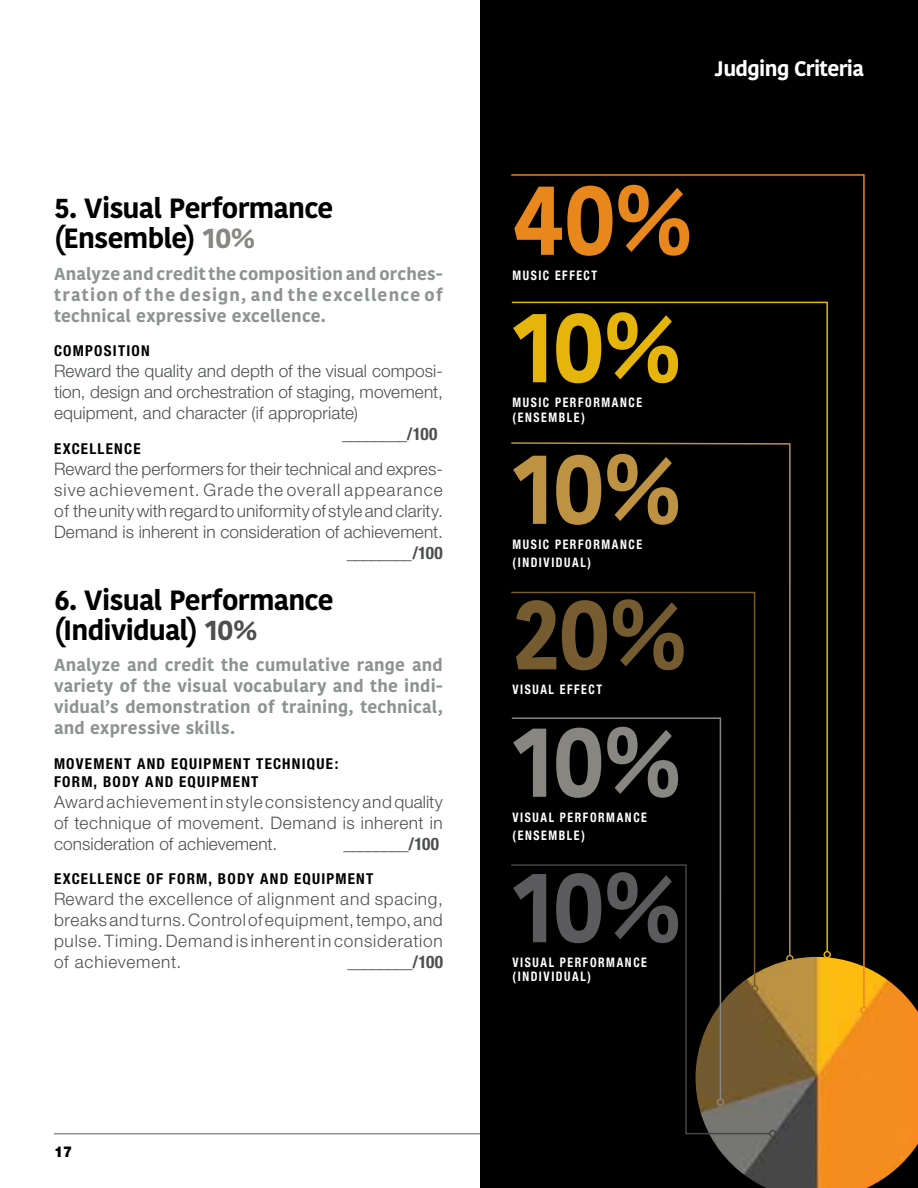
<style>
.page{position:relative;width:918px;height:1188px;background:#fff}
.page>*{position:absolute;margin:0;border:0;box-sizing:border-box;transform-origin:0 0}
.t1{font:700 98.7px "Kohinoor Bangla";color:#e8871c;scale:.9 1}
.t2{font:700 98.7px "Kohinoor Bangla";color:#e6b50b;scale:.9 1}
.t3{font:700 98.7px "Kohinoor Bangla";color:#bd9243;scale:.9 1}
.t4{font:700 98.7px "Kohinoor Bangla";color:#755b30;scale:.9 1}
.t5{font:700 98.7px "Kohinoor Bangla";color:#878680;scale:.9 1}
.t6{font:700 98.7px "Kohinoor Bangla";color:#5b5a5c;scale:.9 1}
.t7{font:700 27.75px/30px "Kohinoor Bangla";letter-spacing:-.025em;color:#000}
.t8{font:700 21px "Kohinoor Bangla";letter-spacing:-.03em;color:#fff}
.t9{font:300 17.25px/21px "Helvetica Neue";letter-spacing:.005em;color:#4d4e4e;text-align:justify}
.t10{font:700 17.25px/21px "Kohinoor Bangla";letter-spacing:.015em;color:#8d9391;text-align:justify}
.t11{font:700 condensed 17.25px "Helvetica Neue";letter-spacing:-.005em;color:#4d4e4e}
.t12{font:700 condensed 15px/18px "Helvetica Neue";letter-spacing:.08em;color:#000}
.t13{font:900 15px "Helvetica Neue";color:#000;scale:.9 1}
.t14{font:700 condensed 13.2px/14.1px "Helvetica Neue";letter-spacing:.135em;color:#fff;scale:.9 1}
.s1{color:#878680}
.s2{color:#4d4e4e}
.s3{color:#765c30}
</style>
<div class="page">
<hr style="left:54px;top:1133px;width:810px;height:1px;background:#8d9391">
<div style="left:481px;top:0;width:437px;height:1188px;background:#000"></div>
<img style="left:710px;top:967px;width:208px;height:221px">
<svg style="left:511px;top:174px;width:354px;height:835px"></svg>
<div style="left:860px;top:1007px;width:8px;height:7px;border:2px solid #e8871c;border-radius:50%"></div>
<svg style="left:511px;top:301px;width:318px;height:652px"></svg>
<div style="left:823px;top:951px;width:8px;height:7px;border:2px solid #e6b50b;border-radius:50%"></div>
<svg style="left:685px;top:957px;width:86px;height:178px;background:#6c5b3c"></svg>
<div style="left:769px;top:1130px;width:8px;height:7px;border:2px solid #474749;border-radius:50%"></div>
<svg style="left:511px;top:987px;width:211px;height:114px"></svg>
<div style="left:717px;top:1098px;width:7px;height:8px;border:2px solid #878680;border-radius:50%"></div>
<svg style="left:511px;top:957px;width:245px;height:30px"></svg>
<div style="left:751px;top:985px;width:7px;height:8px;border:2px solid #765c30;border-radius:50%"></div>
<svg style="left:511px;top:442px;width:280px;height:515px"></svg>
<div style="left:786px;top:955px;width:8px;height:7px;border:2px solid #bd9243;border-radius:50%"></div>
<h2 class="t7" style="left:54px;top:192px;width:281px">5. Visual Performance (Ensemble) <span class="s1">10%</span></h2>
<p class="t10" style="left:54px;top:262px;width:390px">Analyze and credit the composition and orches&shy;tration of the design, and the excellence of technical expressive excellence.</p>
<p class="t12" style="left:54px;top:342px;width:97px">COMPOSITION</p>
<p class="t9" style="left:54px;top:360px;width:390px">Reward the quality and depth of the visual composi&shy;tion, design and orchestration of staging, movement, equipment, and character (if appropriate)</p>
<p class="t11" style="left:342px;top:424px;width:97px">________/100</p>
<p class="t12" style="left:54px;top:439px;width:88px">EXCELLENCE</p>
<p class="t9" style="left:54px;top:458px;width:390px">Reward the performers for their technical and expres&shy;sive achievement. Grade the overall appearance of the unity with regard to uniformity of style and clarity.<br>Demand is inherent in consideration of achievement.</p>
<p class="t11" style="left:347px;top:542px;width:98px">________/100</p>
<h2 class="t7" style="left:54px;top:584px;width:281px">6. Visual Performance (Individual) <span class="s2">10%</span></h2>
<p class="t10" style="left:54px;top:654px;width:390px">Analyze and credit the cumulative range and variety of the visual vocabulary and the indi&shy;vidual’s demonstration of training, technical, and expressive skills.</p>
<p class="t12" style="left:54px;top:754px;width:286px">MOVEMENT AND EQUIPMENT TECHNIQUE:<br>FORM, BODY AND EQUIPMENT</p>
<p class="t9" style="left:54px;top:791px;width:390px">Award achievement in style consistency and quality of technique of movement. Demand is inherent in consideration of achievement.</p>
<p class="t11" style="left:344px;top:833px;width:97px">________/100</p>
<p class="t12" style="left:54px;top:870px;width:321px">EXCELLENCE OF FORM, BODY AND EQUIPMENT</p>
<p class="t9" style="left:54px;top:888px;width:390px">Reward the excellence of alignment and spacing, breaks and turns. Control of equipment, tempo, and pulse. Timing. Demand is inherent in consideration of achievement.</p>
<p class="t11" style="left:348px;top:952px;width:97px">________/100</p>
<p class="t13" style="left:54px;top:1142px;width:22px">17</p>
<p class="t8" style="left:715px;top:50px;width:151px">Judging Criteria</p>
<h1 class="t1" style="left:512px;top:133px;width:202px">40%</h1>
<p class="t14" style="left:512px;top:268px;width:96px">MUSIC EFFECT</p>
<h1 class="t2" style="left:512px;top:261px;width:190px">10%</h1>
<p class="t14" style="left:512px;top:396px;width:146px">MUSIC PERFORMANCE (ENSEMBLE)</p>
<h1 class="t3" style="left:512px;top:402px;width:190px">10%</h1>
<p class="t14" style="left:512px;top:535px;width:146px;line-height:18px">MUSIC PERFORMANCE (INDIVIDUAL)</p>
<h1 class="t4" style="left:512px;top:548px;width:196px">2<span class="s3">0</span>%</h1>
<p class="t14" style="left:512px;top:683px;width:101px">VISUAL EFFECT</p>
<h1 class="t5" style="left:512px;top:675px;width:190px">10%</h1>
<p class="t14" style="left:512px;top:808px;width:151px;line-height:18px">VISUAL PERFORMANCE (ENSEMBLE)</p>
<h1 class="t6" style="left:512px;top:821px;width:190px">10%</h1>
<p class="t14" style="left:512px;top:955px;width:151px">VISUAL PERFORMANCE (INDIVIDUAL)</p>
</div>
